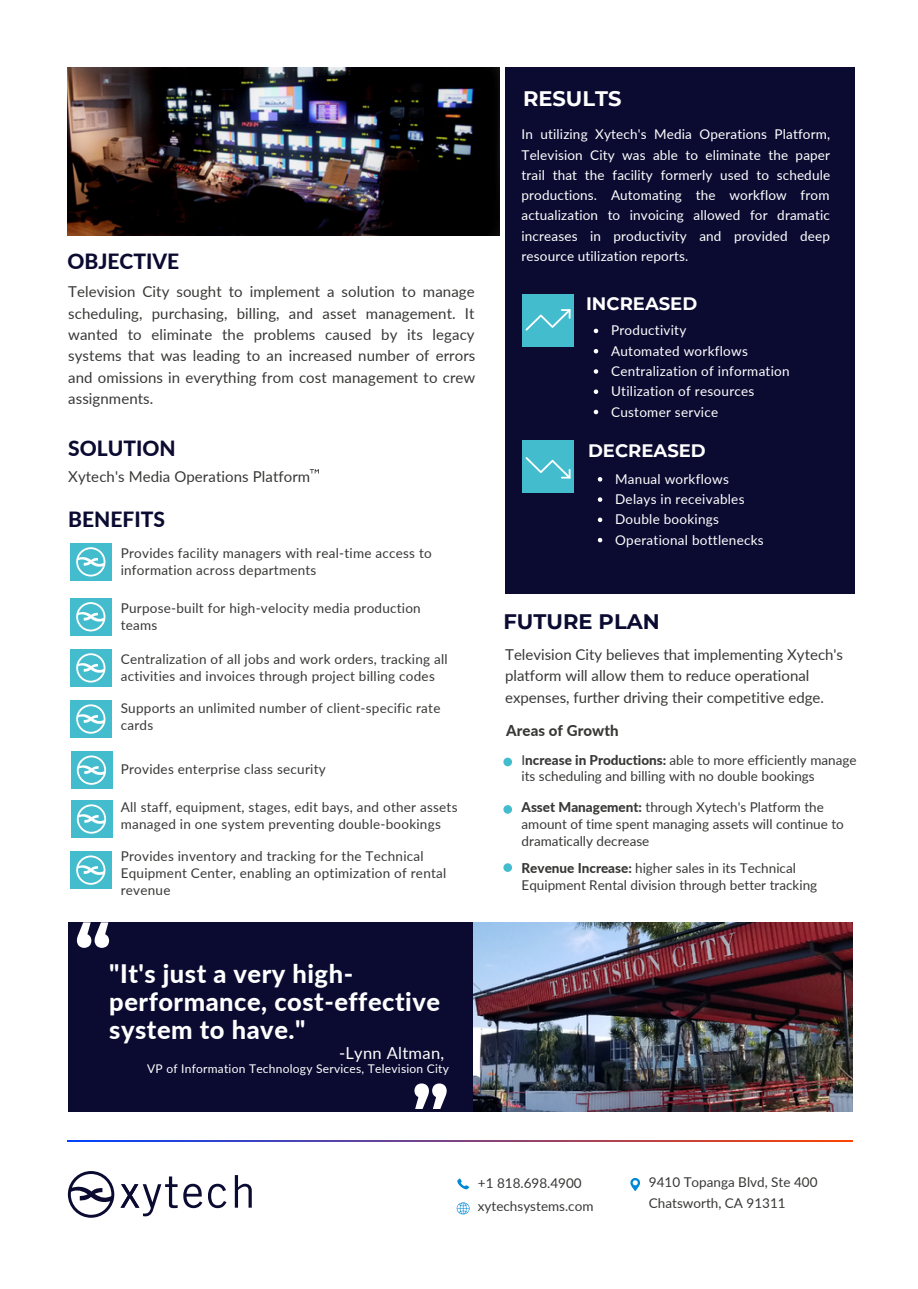
<style>
.page{position:relative;width:918px;height:1289px;background:#fff}
.page>*{position:absolute;margin:0;border:0;box-sizing:border-box;transform-origin:0 0}
.t1{font:700 75px "Montserrat";color:#fff}
.t2{font:800 25.5px/28px "Lato";letter-spacing:.02em;color:#fff}
.t3{font:800 21px "Lato";color:#0b0b32}
.t4{font:700 21px "Montserrat";color:#0b0b32}
.t5{font:700 21px "Montserrat";color:#fff}
.t6{font:700 18px "Montserrat";color:#fff}
.t7{font:16.5px "Lato";letter-spacing:.02em;color:#fff}
.t8{font:15px/21.3px "Lato";color:#383837;text-align:justify}
.t9{font:800 15px "Lato";letter-spacing:.005em;color:#383837}
.t10{font:13.5px/16.8px "Lato";letter-spacing:.02em;color:#383837}
.t11{font:13.5px/20.2px "Lato";letter-spacing:.02em;color:#fff;text-align:justify}
.t12{font:13.5px/16.8px "Lato";color:#383837}
.t13{font:12px "Lato";letter-spacing:.02em;color:#fff}
.s1{font-weight:800}
</style>
<div class="page">
<img style="left:68px;top:68px;width:432px;height:167px">
<img style="left:472px;top:922px;width:380px;height:189px">
<div style="left:68px;top:922px;width:404px;height:189px;background:#0b0b32"></div>
<svg style="left:457px;top:1178px;width:12px;height:11px"></svg>
<svg style="left:457px;top:1202px;width:13px;height:12px"></svg>
<div style="left:503px;top:805px;width:9px;height:8px;background:#43bccd;border-radius:50%"></div>
<div style="left:503px;top:863px;width:9px;height:8px;background:#43bccd;border-radius:50%"></div>
<svg style="left:630px;top:1178px;width:10px;height:12px"></svg>
<svg style="left:235px;top:1175px;width:17px;height:32px"></svg>
<svg style="left:208px;top:1183px;width:19px;height:24px"></svg>
<svg style="left:121px;top:1176px;width:81px;height:40px"></svg>
<svg style="left:68px;top:1171px;width:46px;height:46px"></svg>
<div style="left:71px;top:543px;width:41px;height:37px;background:#43bccd"></div>
<svg style="left:76px;top:547px;width:29px;height:29px"></svg>
<svg style="left:310px;top:469px;width:9px;height:4px"></svg>
<div style="left:71px;top:597px;width:41px;height:38px;background:#43bccd"></div>
<svg style="left:76px;top:602px;width:29px;height:29px"></svg>
<div style="left:71px;top:649px;width:41px;height:37px;background:#43bccd"></div>
<svg style="left:76px;top:653px;width:29px;height:29px"></svg>
<div style="left:71px;top:700px;width:41px;height:37px;background:#43bccd"></div>
<svg style="left:76px;top:704px;width:29px;height:29px"></svg>
<div style="left:71px;top:751px;width:41px;height:37px;background:#43bccd"></div>
<svg style="left:77px;top:755px;width:29px;height:29px"></svg>
<div style="left:71px;top:800px;width:41px;height:37px;background:#43bccd"></div>
<svg style="left:77px;top:804px;width:29px;height:29px"></svg>
<div style="left:71px;top:851px;width:41px;height:37px;background:#43bccd"></div>
<svg style="left:76px;top:855px;width:29px;height:29px"></svg>
<div style="left:505px;top:68px;width:350px;height:526px;background:#0b0b32"></div>
<div style="left:522px;top:294px;width:52px;height:52px;background:#43bccd"></div>
<div style="left:522px;top:440px;width:52px;height:52px;background:#43bccd"></div>
<svg style="left:526px;top:309px;width:45px;height:21px"></svg>
<svg style="left:526px;top:457px;width:45px;height:21px"></svg>
<div style="left:503px;top:757px;width:9px;height:9px;background:#43bccd;border-radius:50%"></div>
<svg style="left:594px;top:328px;width:4px;height:5px"></svg>
<svg style="left:594px;top:349px;width:4px;height:4px"></svg>
<svg style="left:594px;top:369px;width:4px;height:4px"></svg>
<svg style="left:594px;top:389px;width:4px;height:5px"></svg>
<svg style="left:594px;top:409px;width:4px;height:5px"></svg>
<svg style="left:598px;top:477px;width:4px;height:4px"></svg>
<svg style="left:598px;top:497px;width:4px;height:5px"></svg>
<svg style="left:598px;top:517px;width:4px;height:5px"></svg>
<svg style="left:598px;top:538px;width:4px;height:4px"></svg>
<p class="t3" style="left:68px;top:248px;width:113px">OBJECTIVE</p>
<p class="t8" style="left:68px;top:281px;width:409px">Television City sought to implement a solution to manage scheduling, purchasing, billing, and asset management. It wanted to eliminate the problems caused by its legacy systems that was leading to an increased number of errors and omissions in everything from cost management to crew assignments.</p>
<p class="t3" style="left:68px;top:435px;width:109px">SOLUTION</p>
<p class="t8" style="left:68px;top:465px;width:244px">Xytech's Media Operations Platform</p>
<p class="t3" style="left:68px;top:505px;width:98px">BENEFITS</p>
<p class="t10" style="left:121px;top:544px;width:313px">Provides facility managers with real-time access to information across departments</p>
<p class="t10" style="left:121px;top:599px;width:302px">Purpose-built for high-velocity media production teams</p>
<p class="t10" style="left:121px;top:650px;width:328px">Centralization of all jobs and work orders, tracking all activities and invoices through project billing codes</p>
<p class="t10" style="left:121px;top:699px;width:321px">Supports an unlimited number of client-specific rate cards</p>
<p class="t10" style="left:121px;top:760px;width:206px">Provides enterprise class security</p>
<p class="t10" style="left:121px;top:798px;width:338px">All staff, equipment, stages, edit bays, and other assets managed in one system preventing double-bookings</p>
<p class="t1" style="left:74px;top:905px;width:39px">“</p>
<p class="t10" style="left:121px;top:847px;width:327px">Provides inventory and tracking for the Technical<br>Equipment Center, enabling an optimization of rental revenue</p>
<p class="t2" style="left:109px;top:958px;width:332px">"It's just a very high&shy;performance, cost-effective system to have."</p>
<p class="t7" style="left:339px;top:1042px;width:107px">-Lynn Altman,</p>
<p class="t13" style="left:147px;top:1060px;width:303px">VP of Information Technology Services, Television City</p>
<p class="t1" style="left:449px;top:1125px;width:39px;rotate:-180deg">“</p>
<p class="t5" style="left:523px;top:86px;width:100px">RESULTS</p>
<p class="t11" style="left:522px;top:124px;width:310px">In utilizing Xytech's Media Operations Platform, Television City was able to eliminate the paper trail that the facility formerly used to schedule productions. Automating the workflow from actualization to invoicing allowed for dramatic increases in productivity and provided deep resource utilization reports.</p>
<p class="t6" style="left:586px;top:293px;width:113px">INCREASED</p>
<p class="t11" style="left:611px;top:320px;width:77px">Productivity</p>
<p class="t11" style="left:611px;top:340px;width:138px">Automated workflows</p>
<p class="t11" style="left:611px;top:360px;width:180px">Centralization of information</p>
<p class="t11" style="left:611px;top:381px;width:145px">Utilization of resources</p>
<p class="t11" style="left:611px;top:401px;width:109px">Customer service</p>
<p class="t6" style="left:588px;top:439px;width:119px">DECREASED</p>
<p class="t11" style="left:615px;top:468px;width:115px">Manual workflows</p>
<p class="t11" style="left:615px;top:488px;width:131px">Delays in receivables</p>
<p class="t11" style="left:615px;top:509px;width:105px">Double bookings</p>
<p class="t11" style="left:615px;top:529px;width:150px">Operational bottlenecks</p>
<p class="t4" style="left:503px;top:609px;width:158px">FUTURE PLAN</p>
<p class="t8" style="left:505px;top:643px;width:339px;text-align:left">Television City believes that implementing Xytech's platform will allow them to reduce operational expenses, further driving their competitive edge.</p>
<p class="t9" style="left:506px;top:721px;width:114px">Areas of Growth</p>
<p class="t12" style="left:522px;top:750px;width:337px">I<span class="s1">ncrease in Productions:</span> able to more efficiently manage its scheduling and billing with no double bookings</p>
<p class="t12" style="left:522px;top:798px;width:324px"><span class="s1">Asset Management:</span> through Xytech's Platform the amount of time spent managing assets will continue to dramatically decrease</p>
<p class="t12" style="left:522px;top:859px;width:297px"><span class="s1">Revenue Increase:</span> higher sales in its Technical<br>Equipment Rental division through better tracking</p>
<p class="t12" style="left:478px;top:1170px;width:117px;line-height:23.7px">+1 818.698.4900 xytechsystems.com</p>
<p class="t12" style="left:649px;top:1173px;width:170px">9410 Topanga Blvd, Ste 400</p>
<p class="t12" style="left:649px;top:1193px;width:138px">Chatsworth, CA 91311</p>
</div>
